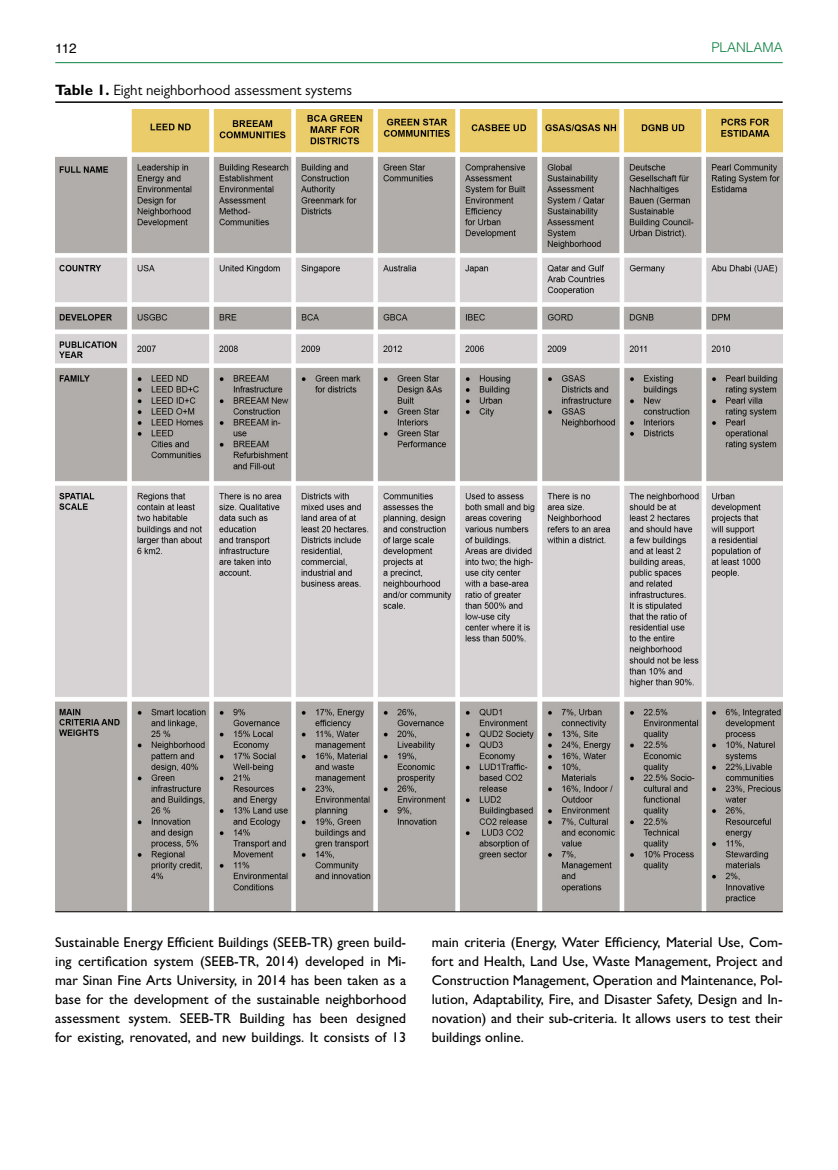
<style>
.page{position:relative;width:838px;height:1170px;background:#fff}
.page>*{position:absolute;margin:0;border:0;box-sizing:border-box;transform-origin:0 0}
.t1{font:15px "Gill Sans MT Pro";color:#000}
.t2{font:500 14.25px/19px "Gill Sans MT Pro";color:#000;text-align:justify}
.t3{font:300 13.5px "Helvetica";color:#0f8140}
.t4{font:13.5px "Helvetica";color:#000}
.s1{font-weight:700}
</style>
<div class="page">
<hr style="left:55px;top:62px;width:727px;height:1px;background:#0f8140">
<hr style="left:55px;top:101px;width:727px;height:2px;background:#000">
<img style="left:55px;top:109px;width:727px;height:802px">
<hr style="left:55px;top:911px;width:727px;height:1px;background:#000">
<p class="t4" style="left:55px;top:37px;width:23px">112</p>
<p class="t3" style="left:711px;top:36px;width:73px">PLANLAMA</p>
<p class="t1" style="left:55px;top:81px;width:298px"><span class="s1">Table 1.</span> Eight neighborhood assessment systems</p>
<p class="t2" style="left:55px;top:932px;width:352px">Sustainable Energy Efficient Buildings (SEEB-TR) green build&shy;ing certification system (SEEB-TR, 2014) developed in Mi&shy;mar Sinan Fine Arts University, in 2014 has been taken as a base for the development of the sustainable neighborhood assessment system. SEEB-TR Building has been designed for existing, renovated, and new buildings. It consists of 13</p>
<p class="t2" style="left:432px;top:932px;width:352px">main criteria (Energy, Water Efficiency, Material Use, Com&shy;fort and Health, Land Use, Waste Management, Project and Construction Management, Operation and Maintenance, Pol&shy;lution, Adaptability, Fire, and Disaster Safety, Design and In&shy;novation) and their sub-criteria. It allows users to test their buildings online.</p>
</div>
